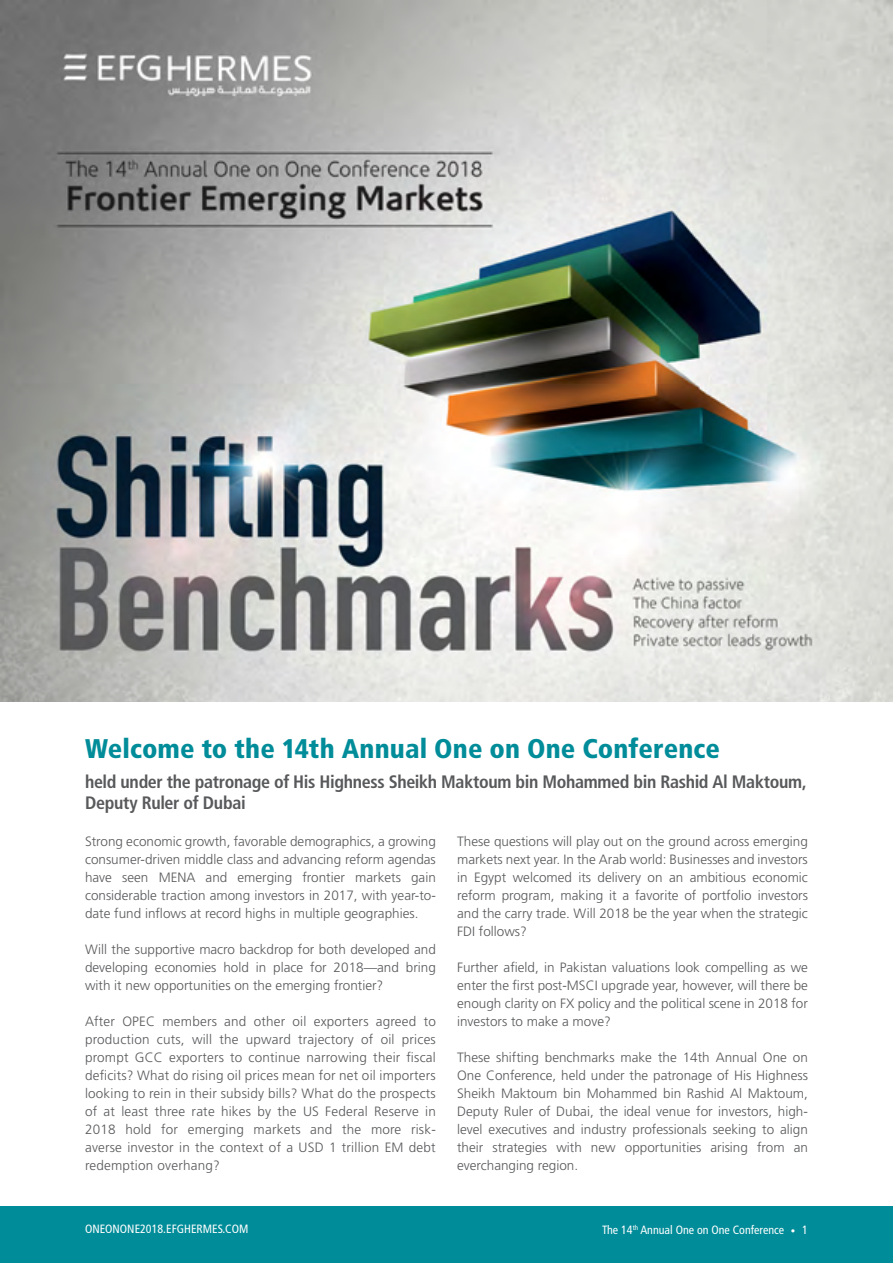
<style>
.page{position:relative;width:893px;height:1263px;background:#fff}
.page>*{position:absolute;margin:0;border:0;box-sizing:border-box;transform-origin:0 0}
.t1{font:900 condensed 27px "Frutiger LT Std";color:#008c99}
.t2{font:700 condensed 18px/21px "Frutiger LT Std";letter-spacing:-.02em;color:#58595b}
.t3{font:300 13.5px/18px "Frutiger LT Std";color:#58595b;text-align:justify}
.t4{font:condensed 12px "Frutiger LT Std";color:#fff}
.s1{font-weight:300;font-size:9px}
</style>
<div class="page">
<div style="left:0;top:1206px;width:893px;height:57px;background:#008c99"></div>
<img style="left:0;top:0;width:893px;height:702px">
<h1 class="t1" style="left:85px;top:732px;width:636px">Welcome to the 14th Annual One on One Conference</h1>
<h2 class="t2" style="left:85px;top:771px;width:723px">held under the patronage of His Highness Sheikh Maktoum bin Mohammed bin Rashid Al Maktoum,<br>Deputy Ruler of Dubai</h2>
<p class="t3" style="left:457px;top:833px;width:352px">These questions will play out on the ground across emerging markets next year. In the Arab world: Businesses and investors in Egypt welcomed its delivery on an ambitious economic reform program, making it a favorite of portfolio investors and the carry trade. Will 2018 be the year when the strategic FDI follows?</p>
<p class="t3" style="left:457px;top:959px;width:352px">Further afield, in Pakistan valuations look compelling as we enter the first post-MSCI upgrade year, however, will there be enough clarity on FX policy and the political scene in 2018 for investors to make a move?</p>
<p class="t3" style="left:457px;top:1049px;width:352px">These shifting benchmarks make the 14th Annual One on One Conference, held under the patronage of His Highness Sheikh Maktoum bin Mohammed bin Rashid Al Maktoum, Deputy Ruler of Dubai, the ideal venue for investors, high&shy;level executives and industry professionals seeking to align their strategies with new opportunities arising from an everchanging region.</p>
<p class="t3" style="left:85px;top:833px;width:352px">Strong economic growth, favorable demographics, a growing consumer-driven middle class and advancing reform agendas have seen MENA and emerging frontier markets gain considerable traction among investors in 2017, with year-to&shy;date fund inflows at record highs in multiple geographies.</p>
<p class="t3" style="left:85px;top:941px;width:352px">Will the supportive macro backdrop for both developed and developing economies hold in place for 2018—and bring with it new opportunities on the emerging frontier?</p>
<p class="t3" style="left:85px;top:1013px;width:352px">After OPEC members and other oil exporters agreed to production cuts, will the upward trajectory of oil prices prompt GCC exporters to continue narrowing their fiscal deficits? What do rising oil prices mean for net oil importers looking to rein in their subsidy bills? What do the prospects of at least three rate hikes by the US Federal Reserve in 2018 hold for emerging markets and the more risk&shy;averse investor in the context of a USD 1 trillion EM debt redemption overhang?</p>
<p class="t4" style="left:85px;top:1222px;width:156px">oneonone2018.efghermes.COM</p>
<p class="t4" style="left:602px;top:1223px;width:207px">The 14<sup>th</sup> Annual One on One Conference <span class="s1">•</span> 1</p>
</div>
